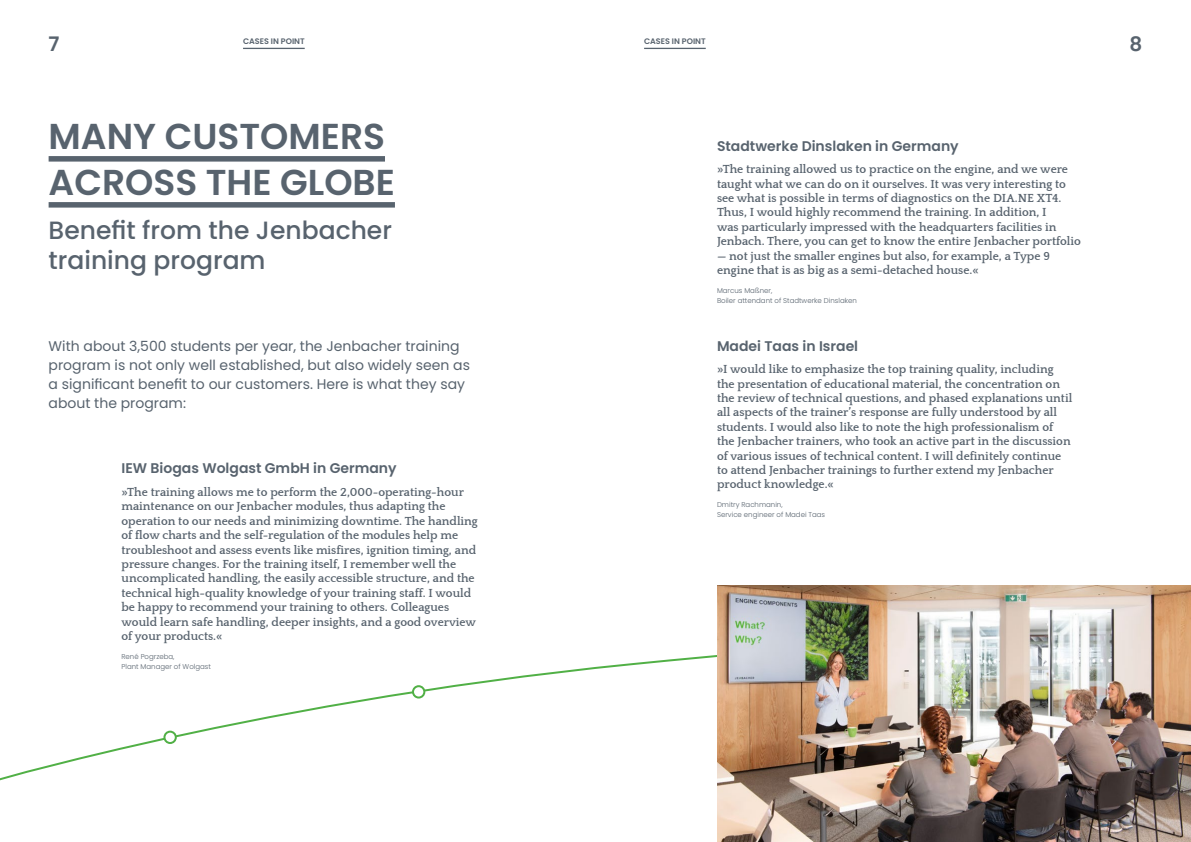
<style>
.page{position:relative;width:1191px;height:842px;background:#fff}
.page>*{position:absolute;margin:0;border:0;box-sizing:border-box;transform-origin:0 0}
.t1{font:600 36px/46px "Poppins";color:#58636e}
.t2{font:500 25px/30px "Poppins";color:#58636e}
.t3{font:600 20px "Poppins";color:#58636e}
.t4{font:14px/19px "Poppins";color:#58636e}
.t5{font:600 14px "Poppins";color:#58636e}
.t6{font:700 12px/14.4px "Quattrocento";color:#58636e}
.t7{font:600 8px "Poppins";color:#58636e}
.t8{font:300 7px/10px "Poppins";color:#58636e}
</style>
<div class="page">
<svg style="left:0;top:655px;width:717px;height:126px"></svg>
<div style="left:413px;top:686px;width:11px;height:11px;background:#fff;border-radius:50%"></div>
<div style="left:412px;top:685px;width:13px;height:13px;border:2px solid #51b046;border-radius:50%"></div>
<div style="left:164px;top:732px;width:12px;height:11px;background:#fff;border-radius:50%"></div>
<div style="left:163px;top:731px;width:14px;height:13px;border:2px solid #51b046;border-radius:50%"></div>
<img style="left:717px;top:586px;width:474px;height:256px">
<div style="left:49px;top:156px;width:336px;height:6px;background:#58636e"></div>
<div style="left:49px;top:202px;width:346px;height:6px;background:#58636e"></div>
<hr style="left:243px;top:48px;width:62px;height:1px;background:#58636e">
<hr style="left:644px;top:48px;width:62px;height:1px;background:#58636e">
<h3 class="t3" style="left:49px;top:32px;width:12px">7</h3>
<p class="t7" style="left:243px;top:37px;width:63px">CASES IN POINT</p>
<p class="t7" style="left:644px;top:37px;width:63px">CASES IN POINT</p>
<h3 class="t3" style="left:1129px;top:32px;width:14px">8</h3>
<h1 class="t1" style="left:49px;top:113px;width:348px">MANY CUSTOMERS<br>ACROSS THE GLOBE</h1>
<h2 class="t2" style="left:49px;top:215px;width:345px">Benefit from the Jenbacher training program</h2>
<p class="t4" style="left:49px;top:336px;width:423px">With about 3,500 students per year, the Jenbacher training program is not only well established, but also widely seen as a significant benefit to our customers. Here is what they say about the program:</p>
<p class="t5" style="left:121px;top:460px;width:277px">IEW Biogas Wolgast GmbH in Germany</p>
<p class="t6" style="left:121px;top:485px;width:358px">»The training allows me to perform the 2,000-operating-hour maintenance on our Jenbacher modules, thus adapting the operation to our needs and minimizing downtime. The handling of flow charts and the self-regulation of the modules help me troubleshoot and assess events like misfires, ignition timing, and pressure changes. For the training itself, I remember well the uncomplicated handling, the easily accessible structure, and the technical high-quality knowledge of your training staff. I would be happy to recommend your training to others. Colleagues would learn safe handling, deeper insights, and a good overview of your products.«</p>
<p class="t8" style="left:121px;top:651px;width:91px">René Pogrzeba,<br>Plant Manager of Wolgast</p>
<p class="t5" style="left:717px;top:137px;width:243px">Stadtwerke Dinslaken in Germany</p>
<p class="t6" style="left:717px;top:162px;width:365px">»The training allowed us to practice on the engine, and we were taught what we can do on it ourselves. It was very interesting to see what is possible in terms of diagnostics on the DIA.NE XT4.<br>Thus, I would highly recommend the training. In addition, I<br>was particularly impressed with the headquarters facilities in Jenbach. There, you can get to know the entire Jenbacher portfolio</p>
<p class="t6" style="left:717px;top:249px;width:334px">— not just the smaller engines but also, for example, a Type 9 engine that is as big as a semi-detached house.«</p>
<p class="t8" style="left:717px;top:285px;width:141px">Marcus Maßner,<br>Boiler attendant of Stadtwerke Dinslaken</p>
<p class="t5" style="left:717px;top:337px;width:143px">Madei Taas in Israel</p>
<p class="t6" style="left:717px;top:362px;width:357px">»I would like to emphasize the top training quality, including the presentation of educational material, the concentration on the review of technical questions, and phased explanations until all aspects of the trainer’s response are fully understood by all students. I would also like to note the high professionalism of the Jenbacher trainers, who took an active part in the discussion of various issues of technical content. I will definitely continue to attend Jenbacher trainings to further extend my Jenbacher product knowledge.«</p>
<p class="t8" style="left:717px;top:499px;width:110px">Dmitry Rachmanin,<br>Service engineer of Madei Taas</p>
</div>
